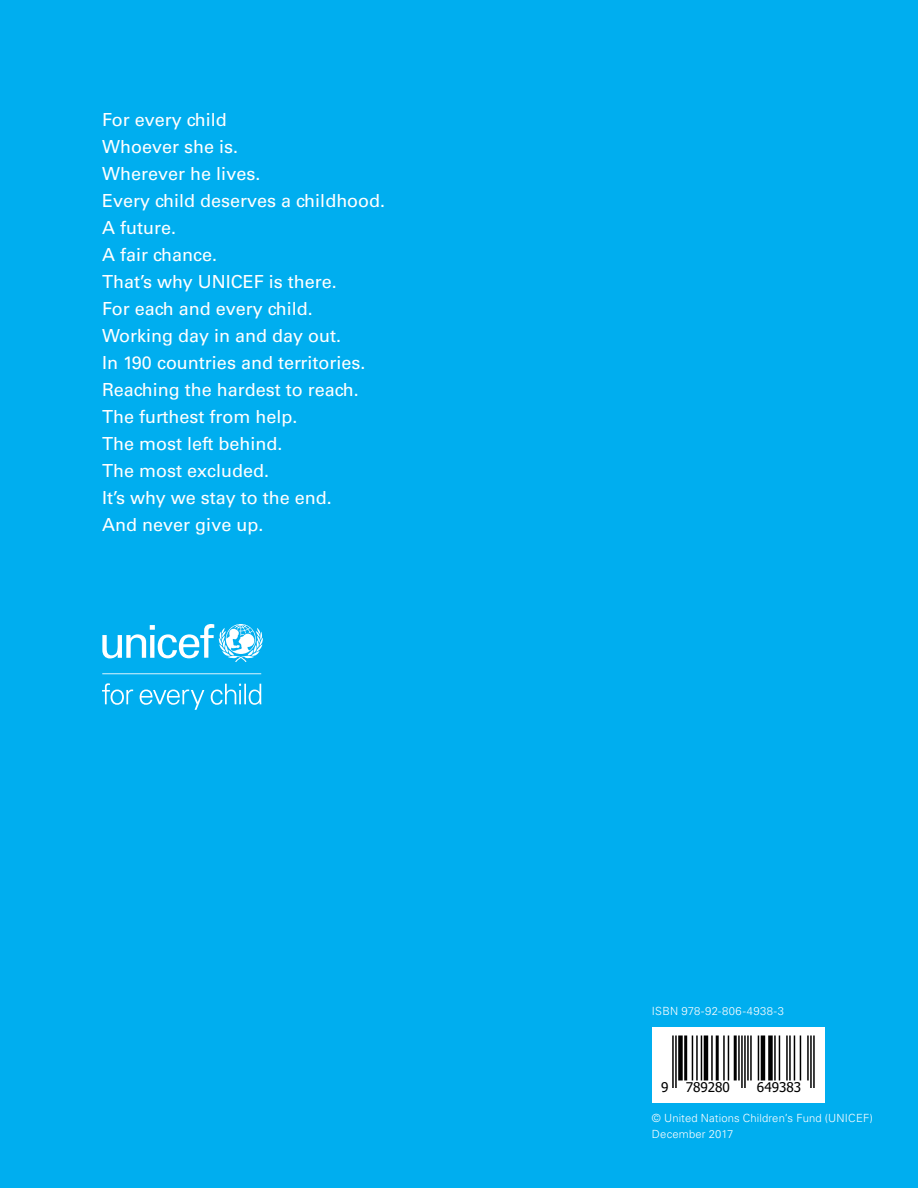
<style>
.page{position:relative;width:918px;height:1188px;background:#00aeef}
.page>*{position:absolute;margin:0;border:0;box-sizing:border-box;transform-origin:0 0}
.t1{font:18px "Univers LT Std";color:#fff}
.t2{font:13.5px "Tahoma";color:#000}
.Endnotes{font:300 11.25px/15.8px "Univers LT Std";letter-spacing:.015em;color:#fff}
.Endnotes-2{font:300 11.25px "Univers LT Std";letter-spacing:.035em;color:#fff}
</style>
<div class="page">
<div style="left:652px;top:1027px;width:172px;height:76px;background:#fff"></div>
<svg style="left:678px;top:1035px;width:131px;height:46px"></svg>
<hr style="left:672px;top:1035px;width:2px;height:53px;background:#000">
<hr style="left:675px;top:1035px;width:2px;height:53px;background:#000">
<div style="left:678px;top:1035px;width:5px;height:45px;background:#000"></div>
<hr style="left:684px;top:1035px;width:3px;height:45px;background:#000">
<hr style="left:692px;top:1035px;width:1px;height:45px;background:#000">
<hr style="left:696px;top:1035px;width:2px;height:45px;background:#000">
<hr style="left:701px;top:1035px;width:1px;height:45px;background:#000">
<hr style="left:704px;top:1035px;width:4px;height:45px;background:#000">
<hr style="left:711px;top:1035px;width:2px;height:45px;background:#000">
<hr style="left:716px;top:1035px;width:3px;height:45px;background:#000">
<hr style="left:723px;top:1035px;width:2px;height:45px;background:#000">
<hr style="left:728px;top:1035px;width:1px;height:45px;background:#000">
<hr style="left:734px;top:1035px;width:3px;height:45px;background:#000">
<hr style="left:738px;top:1035px;width:2px;height:45px;background:#000">
<hr style="left:741px;top:1035px;width:2px;height:53px;background:#000">
<hr style="left:744px;top:1035px;width:2px;height:53px;background:#000">
<hr style="left:747px;top:1035px;width:2px;height:45px;background:#000">
<hr style="left:750px;top:1035px;width:2px;height:45px;background:#000">
<hr style="left:758px;top:1035px;width:1px;height:45px;background:#000">
<hr style="left:761px;top:1035px;width:4px;height:45px;background:#000">
<div style="left:768px;top:1035px;width:5px;height:45px;background:#000"></div>
<hr style="left:774px;top:1035px;width:2px;height:45px;background:#000">
<hr style="left:779px;top:1035px;width:1px;height:45px;background:#000">
<hr style="left:786px;top:1035px;width:2px;height:45px;background:#000">
<hr style="left:789px;top:1035px;width:2px;height:45px;background:#000">
<hr style="left:794px;top:1035px;width:1px;height:45px;background:#000">
<hr style="left:800px;top:1035px;width:1px;height:45px;background:#000">
<hr style="left:807px;top:1035px;width:2px;height:45px;background:#000">
<hr style="left:810px;top:1035px;width:2px;height:53px;background:#000">
<hr style="left:813px;top:1035px;width:2px;height:53px;background:#000">
<svg style="left:102px;top:624px;width:161px;height:38px"></svg>
<svg style="left:102px;top:673px;width:159px;height:1px"></svg>
<svg style="left:102px;top:683px;width:31px;height:22px"></svg>
<svg style="left:140px;top:690px;width:64px;height:20px"></svg>
<svg style="left:211px;top:684px;width:50px;height:21px"></svg>
<p class="t1" style="left:102px;top:109px;width:126px">For every child</p>
<p class="t1" style="left:102px;top:136px;width:138px">Whoever she is.</p>
<p class="t1" style="left:102px;top:163px;width:160px">Wherever he lives.</p>
<p class="t1" style="left:102px;top:190px;width:285px">Every child deserves a childhood.</p>
<p class="t1" style="left:102px;top:217px;width:75px">A future.</p>
<p class="t1" style="left:102px;top:244px;width:117px">A fair chance.</p>
<p class="t1" style="left:102px;top:271px;width:236px">That’s why UNICEF is there.</p>
<p class="t1" style="left:102px;top:298px;width:212px">For each and every child.</p>
<p class="t1" style="left:102px;top:325px;width:241px">Working day in and day out.</p>
<p class="t1" style="left:102px;top:352px;width:265px">In 190 countries and territories.</p>
<p class="t1" style="left:102px;top:379px;width:258px">Reaching the hardest to reach.</p>
<p class="t1" style="left:102px;top:406px;width:197px">The furthest from help.</p>
<p class="t1" style="left:102px;top:433px;width:182px">The most left behind.</p>
<p class="t1" style="left:102px;top:460px;width:169px">The most excluded.</p>
<p class="t1" style="left:102px;top:487px;width:231px">It’s why we stay to the end.</p>
<p class="t1" style="left:102px;top:514px;width:163px">And never give up.</p>
<p class="Endnotes-2" style="left:652px;top:1004px;width:133px">ISBN 978-92-806-4938-3</p>
<p class="t2" style="left:661px;top:1078px;width:9px">9</p>
<p class="t2" style="left:686px;top:1078px;width:46px">789280</p>
<p class="t2" style="left:757px;top:1078px;width:46px">649383</p>
<p class="Endnotes" style="left:652px;top:1110px;width:222px">© United Nations Children’s Fund (UNICEF)<br>December 2017</p>
</div>
